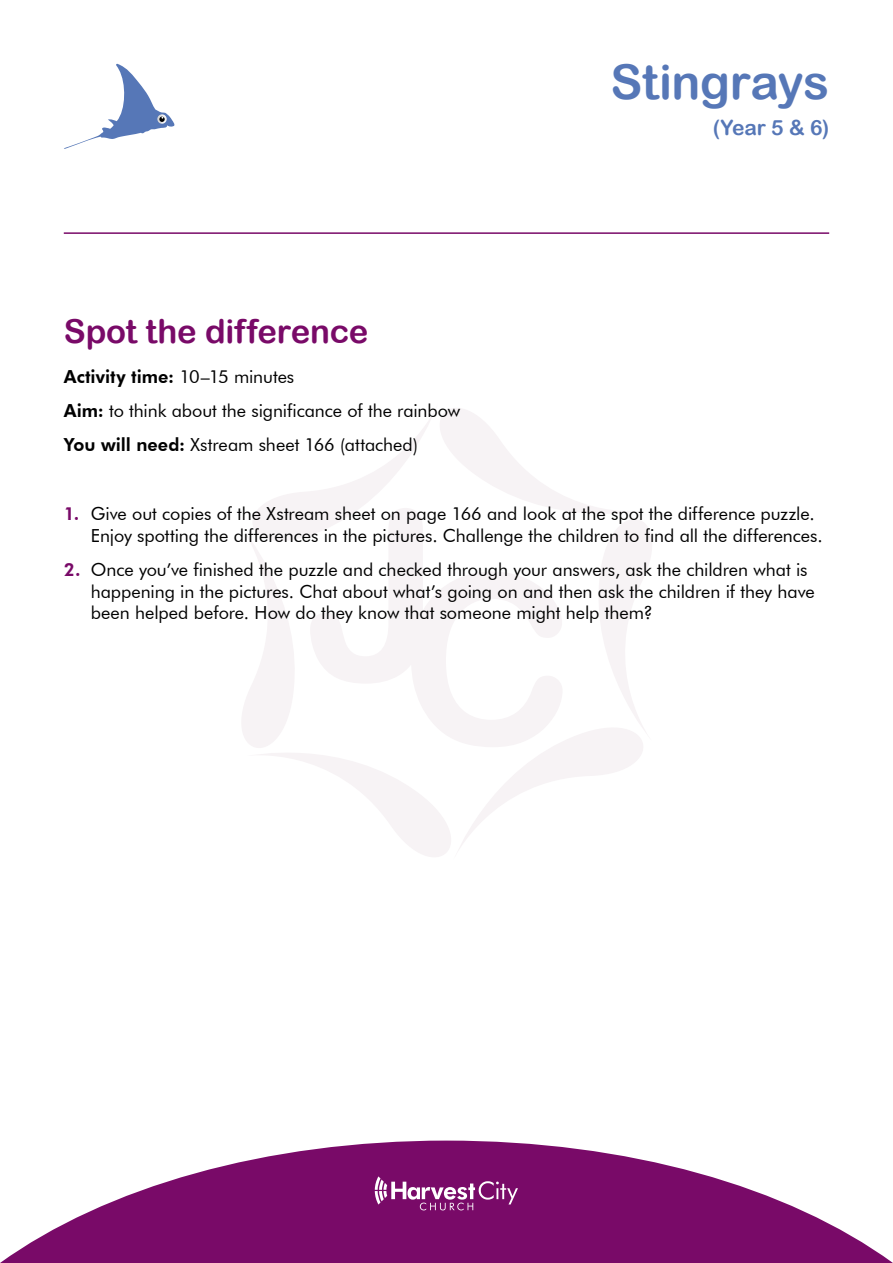
<style>
.page{position:relative;width:893px;height:1263px;background:#fff}
.page>*{position:absolute;margin:0;border:0;box-sizing:border-box;transform-origin:0 0}
.t1{font:48px "Arial Rounded MT Bold";letter-spacing:-.01em;color:#5677b7}
.t2{font:33px "Arial Rounded MT Bold";letter-spacing:-.005em;color:#790a68}
.t3{font:21px "Arial Rounded MT Bold";color:#5677b7}
.t4{font:18px/21.6px "Futura BT";letter-spacing:-.005em;color:#000}
.s1{font-weight:800}
.s2{font-weight:800;color:#790a68}
</style>
<div class="page">
<svg style="left:242px;top:408px;width:410px;height:449px"></svg>
<svg style="left:310px;top:508px;width:253px;height:239px"></svg>
<svg style="left:0;top:1140px;width:893px;height:123px;fill:#790a68"></svg>
<svg style="left:375px;top:1176px;width:143px;height:34px;background:#963f89"></svg>
<hr style="left:64px;top:232px;width:765px;height:2px;background:#790a68">
<svg style="left:64px;top:64px;width:111px;height:85px"></svg>
<h2 class="t2" style="left:64px;top:312px;width:306px">Spot the difference</h2>
<p class="t4" style="left:64px;top:359px;width:398px;line-height:34.3px"><span class="s1">Activity time:</span> 10–15 minutes<br><span class="s1">Aim:</span> to think about the significance of the rainbow<br><span class="s1">You will need:</span> Xstream sheet 166 (attached)</p>
<h1 class="t1" style="left:610px;top:53px;width:220px">Stingrays</h1>
<p class="t3" style="left:713px;top:115px;width:118px">(Year 5 &amp; 6)</p>
<p class="t4" style="left:91px;top:503px;width:733px;text-indent:-27px"><span class="s2">1.</span> Give out copies of the Xstream sheet on page 166 and look at the spot the difference puzzle.<br>Enjoy spotting the differences in the pictures. Challenge the children to find all the differences.</p>
<p class="t4" style="left:91px;top:559px;width:726px;text-indent:-27px"><span class="s2">2.</span> Once you’ve finished the puzzle and checked through your answers, ask the children what is happening in the pictures. Chat about what’s going on and then ask the children if they have been helped before. How do they know that someone might help them?</p>
</div>
